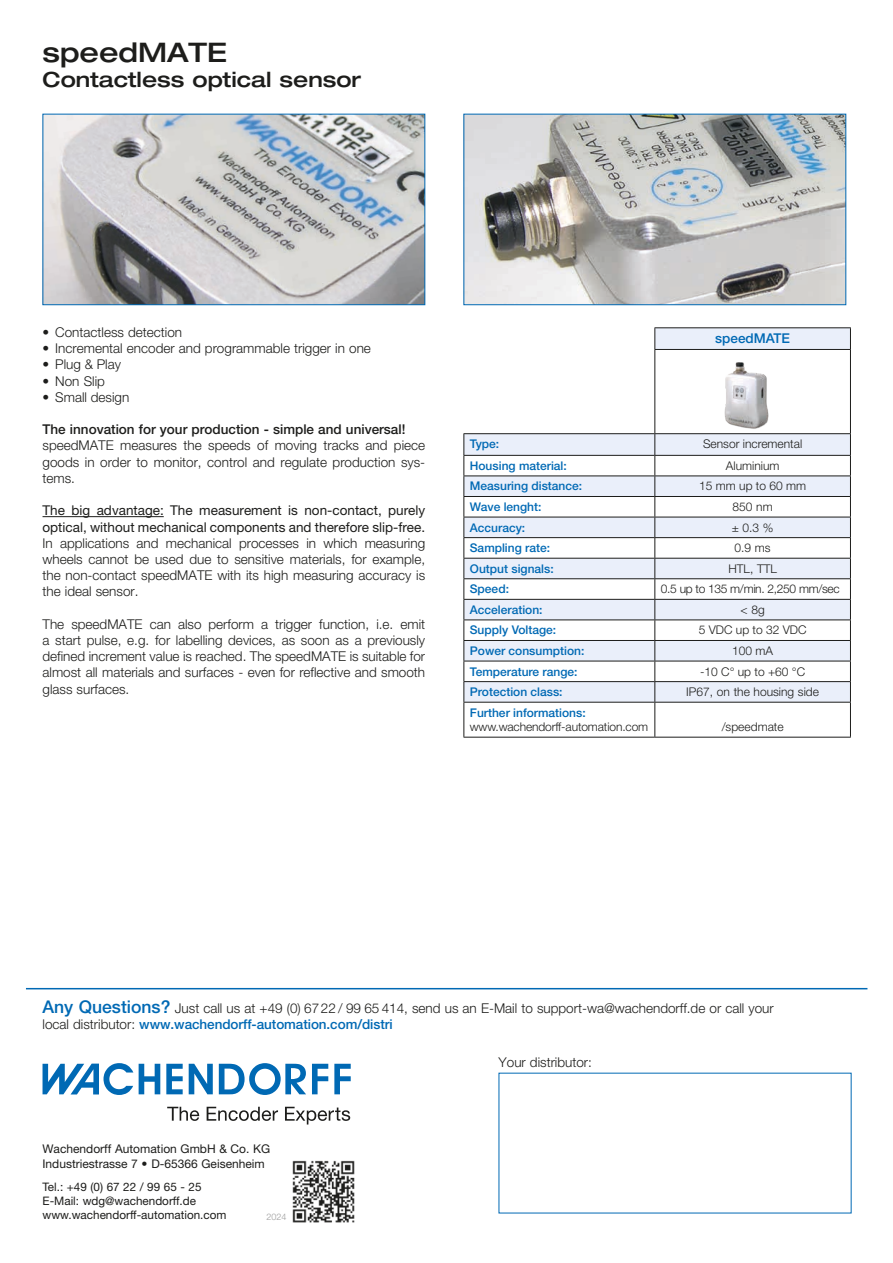
<style>
.page{position:relative;width:893px;height:1263px;background:#fff}
.page>*{position:absolute;margin:0;border:0;box-sizing:border-box;transform-origin:0 0}
.t1{font:500 expanded 27px "Helvetica Neue LT Pro";color:#1d1d1b}
.t2{font:500 expanded 21px "Helvetica Neue LT Pro";color:#1d1d1b}
.t3{font:300 13.5px/16.2px "Helvetica Neue LT Pro";color:#1d1d1b;text-align:justify}
.t4{font:13.5px/16.2px "Helvetica Neue LT Pro";color:#1d1d1b}
.t5{font:500 13.5px "Helvetica Neue LT Pro";color:#1d1d1b}
.t6{font:500 13.5px "Helvetica Neue LT Pro";color:#0069b4}
.t7{font:500 12px "Helvetica Neue LT Pro";color:#0069b4}
.t8{font:300 12px "Helvetica Neue LT Pro";color:#1d1d1b}
.t9{font:12px/15px "Helvetica Neue LT Pro";color:#1d1d1b}
.t10{font:300 12px "Helvetica Neue LT Pro";letter-spacing:-.025em;color:#1d1d1b}
.t11{font:11.7px/14.1px "Helvetica Neue LT Pro";color:#1d1d1b}
.t12{font:300 9px "Helvetica Neue LT Pro";color:#9d9d9d}
.s1{font-weight:500;font-size:17.55px;color:#0069b4}
.s2{font-weight:500;color:#0069b4}
</style>
<div class="page">
<hr style="left:26px;top:988px;width:841px;height:1px;background:#0069b4">
<svg style="left:139px;top:1064px;width:21px;height:30px"></svg>
<svg style="left:189px;top:1064px;width:24px;height:30px"></svg>
<svg style="left:312px;top:1064px;width:16px;height:30px"></svg>
<svg style="left:334px;top:1064px;width:17px;height:30px"></svg>
<svg style="left:43px;top:1063px;width:90px;height:32px"></svg>
<svg style="left:166px;top:1064px;width:17px;height:30px"></svg>
<svg style="left:219px;top:1063px;width:87px;height:32px"></svg>
<svg style="left:167px;top:1107px;width:32px;height:14px"></svg>
<svg style="left:207px;top:1107px;width:71px;height:14px"></svg>
<svg style="left:285px;top:1107px;width:65px;height:17px"></svg>
<img style="left:292px;top:1160px;width:63px;height:63px">
<hr style="left:43px;top:516px;width:121px;height:1px;background:#1d1d1b">
<img style="left:465px;top:116px;width:379px;height:187px">
<div style="left:463px;top:114px;width:383px;height:191px;border:1px solid #0069b4"></div>
<img style="left:45px;top:116px;width:378px;height:187px">
<div style="left:43px;top:114px;width:382px;height:191px;border:1px solid #0069b4"></div>
<svg style="left:464px;top:328px;width:386px;height:374px"></svg>
<hr style="left:463px;top:433px;width:192px;height:1px;background:#1d1d1b">
<hr style="left:463px;top:455px;width:192px;height:1px;background:#1d1d1b">
<hr style="left:463px;top:475px;width:192px;height:1px;background:#1d1d1b">
<hr style="left:463px;top:496px;width:192px;height:1px;background:#1d1d1b">
<hr style="left:463px;top:517px;width:192px;height:1px;background:#1d1d1b">
<hr style="left:463px;top:537px;width:192px;height:1px;background:#1d1d1b">
<hr style="left:463px;top:558px;width:192px;height:1px;background:#1d1d1b">
<hr style="left:463px;top:578px;width:192px;height:1px;background:#1d1d1b">
<hr style="left:463px;top:599px;width:192px;height:1px;background:#1d1d1b">
<hr style="left:463px;top:619px;width:192px;height:1px;background:#1d1d1b">
<hr style="left:463px;top:640px;width:192px;height:1px;background:#1d1d1b">
<hr style="left:463px;top:661px;width:192px;height:1px;background:#1d1d1b">
<hr style="left:463px;top:681px;width:192px;height:1px;background:#1d1d1b">
<svg style="left:463px;top:434px;width:1px;height:268px"></svg>
<hr style="left:463px;top:702px;width:192px;height:1px;background:#1d1d1b">
<hr style="left:463px;top:702px;width:1px;height:35px;background:#1d1d1b">
<hr style="left:463px;top:737px;width:192px;height:1px;background:#1d1d1b">
<hr style="left:654px;top:327px;width:197px;height:1px;background:#1d1d1b">
<svg style="left:654px;top:328px;width:1px;height:21px"></svg>
<hr style="left:654px;top:349px;width:197px;height:1px;background:#1d1d1b">
<hr style="left:654px;top:350px;width:1px;height:83px;background:#1d1d1b">
<hr style="left:655px;top:433px;width:196px;height:1px;background:#1d1d1b">
<hr style="left:655px;top:455px;width:196px;height:1px;background:#1d1d1b">
<hr style="left:655px;top:475px;width:196px;height:1px;background:#1d1d1b">
<hr style="left:655px;top:496px;width:196px;height:1px;background:#1d1d1b">
<hr style="left:655px;top:517px;width:196px;height:1px;background:#1d1d1b">
<hr style="left:655px;top:537px;width:196px;height:1px;background:#1d1d1b">
<hr style="left:655px;top:558px;width:196px;height:1px;background:#1d1d1b">
<hr style="left:655px;top:578px;width:196px;height:1px;background:#1d1d1b">
<hr style="left:655px;top:599px;width:196px;height:1px;background:#1d1d1b">
<hr style="left:655px;top:619px;width:196px;height:1px;background:#1d1d1b">
<hr style="left:655px;top:640px;width:196px;height:1px;background:#1d1d1b">
<hr style="left:655px;top:661px;width:196px;height:1px;background:#1d1d1b">
<hr style="left:655px;top:681px;width:196px;height:1px;background:#1d1d1b">
<svg style="left:654px;top:434px;width:1px;height:268px"></svg>
<hr style="left:655px;top:702px;width:196px;height:1px;background:#1d1d1b">
<hr style="left:654px;top:702px;width:1px;height:35px;background:#1d1d1b">
<hr style="left:655px;top:737px;width:196px;height:1px;background:#1d1d1b">
<svg style="left:850px;top:328px;width:1px;height:21px"></svg>
<hr style="left:850px;top:350px;width:1px;height:83px;background:#1d1d1b">
<svg style="left:850px;top:434px;width:1px;height:268px"></svg>
<hr style="left:850px;top:702px;width:1px;height:35px;background:#1d1d1b">
<img style="left:720px;top:358px;width:58px;height:71px">
<h1 class="t1" style="left:43px;top:35px;width:186px">speedMATE</h1>
<h2 class="t2" style="left:43px;top:66px;width:320px">Contactless optical sensor</h2>
<p class="t3" style="left:43px;top:324px;width:141px">• Contactless detection</p>
<p class="t3" style="left:43px;top:340px;width:330px">• Incremental encoder and programmable trigger in one</p>
<p class="t3" style="left:43px;top:356px;width:80px">• Plug &amp; Play</p>
<p class="t3" style="left:43px;top:372px;width:64px">• Non Slip</p>
<p class="t3" style="left:43px;top:389px;width:88px">• Small design</p>
<p class="t5" style="left:43px;top:421px;width:364px">The innovation for your production - simple and universal!</p>
<p class="t3" style="left:43px;top:437px;width:384px">speedMATE measures the speeds of moving tracks and piece goods in order to monitor, control and regulate production sys&shy;tems.</p>
<p class="t4" style="left:43px;top:502px;width:384px">The big advantage: The measurement is non-contact, purely optical, without mechanical components and therefore slip-free.</p>
<p class="t3" style="left:43px;top:534px;width:384px">In applications and mechanical processes in which measuring wheels cannot be used due to sensitive materials, for example, the non-contact speedMATE with its high measuring accuracy is the ideal sensor.</p>
<p class="t3" style="left:43px;top:615px;width:384px">The speedMATE can also perform a trigger function, i.e. emit a start pulse, e.g. for labelling devices, as soon as a previously defined increment value is reached. The speedMATE is suitable for almost all materials and surfaces - even for reflective and smooth glass surfaces.</p>
<p class="t6" style="left:715px;top:330px;width:76px">speedMATE</p>
<p class="t7" style="left:470px;top:437px;width:31px">Type:</p>
<p class="t8" style="left:703px;top:437px;width:101px">Sensor incremental</p>
<p class="t7" style="left:470px;top:458px;width:98px">Housing material:</p>
<p class="t8" style="left:726px;top:458px;width:55px">Aluminium</p>
<p class="t7" style="left:470px;top:479px;width:114px">Measuring distance:</p>
<p class="t8" style="left:699px;top:479px;width:108px">15 mm up to 60 mm</p>
<p class="t7" style="left:470px;top:500px;width:73px">Wave lenght:</p>
<p class="t8" style="left:733px;top:499px;width:42px">850 nm</p>
<p class="t7" style="left:470px;top:520px;width:57px">Accuracy:</p>
<p class="t8" style="left:732px;top:520px;width:43px">± 0.3 %</p>
<p class="t7" style="left:470px;top:541px;width:82px">Sampling rate:</p>
<p class="t8" style="left:735px;top:541px;width:38px">0.9 ms</p>
<p class="t7" style="left:470px;top:561px;width:85px">Output signals:</p>
<p class="t8" style="left:728px;top:561px;width:50px">HTL, TTL</p>
<p class="t7" style="left:470px;top:582px;width:41px">Speed:</p>
<p class="t10" style="left:661px;top:582px;width:180px">0.5 up to 135 m/min. 2,250 mm/sec</p>
<p class="t7" style="left:470px;top:602px;width:74px">Acceleration:</p>
<p class="t8" style="left:740px;top:602px;width:26px">&lt; 8g</p>
<p class="t7" style="left:470px;top:623px;width:88px">Supply Voltage:</p>
<p class="t8" style="left:699px;top:623px;width:109px">5 VDC up to 32 VDC</p>
<p class="t7" style="left:470px;top:643px;width:116px">Power consumption:</p>
<p class="t8" style="left:732px;top:643px;width:42px">100 mA</p>
<p class="t7" style="left:470px;top:664px;width:109px">Temperature range:</p>
<p class="t8" style="left:700px;top:664px;width:107px">-10 C° up to +60 °C</p>
<p class="t7" style="left:470px;top:685px;width:94px">Protection class:</p>
<p class="t8" style="left:686px;top:685px;width:134px">IP67, on the housing side</p>
<p class="t7" style="left:470px;top:705px;width:117px">Further informations:</p>
<p class="t8" style="left:470px;top:719px;width:180px">www.wachendorff-automation.com</p>
<p class="t8" style="left:722px;top:719px;width:64px">/speedmate</p>
<p class="t3" style="left:43px;top:1000px;width:733px"><span class="s1">Any Questions?</span> Just call us at +49 (0) 6722 / 99 65 414, send us an E-Mail to support-wa@wachendorff.de or call your local distributor: <span class="s2">www.wachendorff-automation.com/distri</span></p>
<p class="t3" style="left:499px;top:1054px;width:95px">Your distributor:</p>
<p class="t9" style="left:43px;top:1141px;width:229px">Wachendorff Automation GmbH &amp; Co. KG<br>Industriestrasse 7 • D-65366 Geisenheim</p>
<p class="t11" style="left:43px;top:1180px;width:185px">Tel.: +49 (0) 67 22 / 99 65 - 25<br>E-Mail: wdg@wachendorff.de www.wachendorff-automation.com</p>
<p class="t12" style="left:266px;top:1212px;width:22px">2024</p>
</div>
